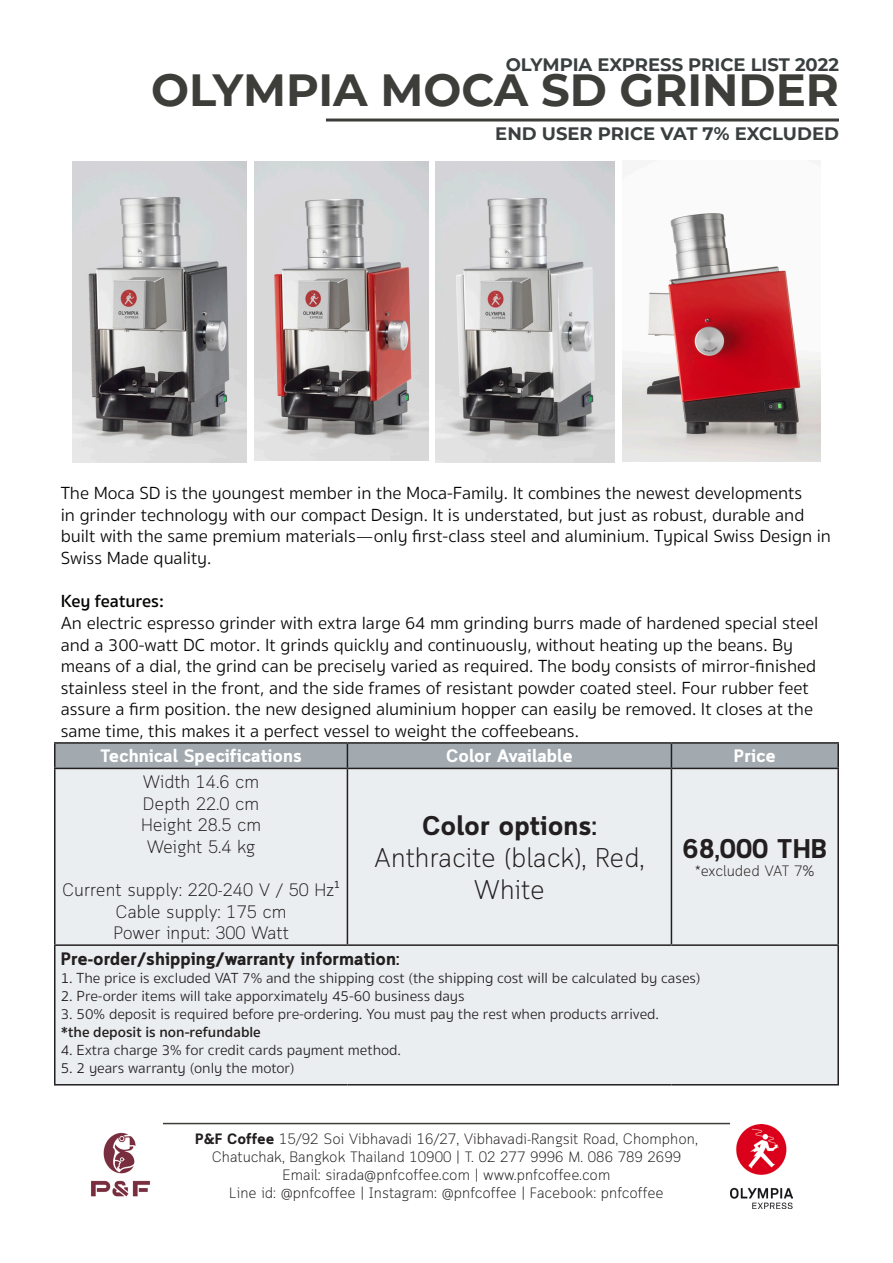
<style>
.page{position:relative;width:893px;height:1263px;background:#fff}
.page>*{position:absolute;margin:0;border:0;box-sizing:border-box;transform-origin:0 0}
.t1{font:700 45px "Montserrat";color:#3d3e3a}
.t2{font:300 27px/32.4px "Cloud";color:#231f20;text-align:center}
.t3{font:700 27px "Cloud";color:#231f20}
.t4{font:300 18px/21.6px "Sukhumvit Set";color:#040503}
.t5{font:300 18px "Cloud";color:#231f20}
.t6{font:700 18px "Montserrat";color:#393e3e}
.t7{font:700 18px "Cloud";color:#fff}
.t8{font:700 18px "Cloud";color:#231f20}
.t9{font:600 18px "Sukhumvit Set";letter-spacing:-.005em;color:#040503}
.t10{font:300 15px "Sukhumvit Set";color:#231f20}
.t11{font:300 15px "Cloud";color:#231f20}
.t12{font:600 15px "Sukhumvit Set";color:#231f20}
.s1{font-weight:700}
</style>
<div class="page">
<hr style="left:163px;top:1123px;width:567px;height:1px;background:#3d3e3a">
<div style="left:56px;top:769px;width:781px;height:315px;background:#ebeef0"></div>
<hr style="left:54px;top:769px;width:2px;height:175px;background:#231f20">
<hr style="left:347px;top:769px;width:1px;height:175px;background:#231f20">
<hr style="left:671px;top:769px;width:1px;height:175px;background:#231f20">
<hr style="left:837px;top:769px;width:2px;height:175px;background:#231f20">
<hr style="left:54px;top:944px;width:293px;height:2px;background:#231f20">
<hr style="left:54px;top:946px;width:2px;height:138px;background:#231f20">
<hr style="left:347px;top:944px;width:324px;height:2px;background:#231f20">
<hr style="left:671px;top:944px;width:168px;height:2px;background:#231f20">
<hr style="left:837px;top:946px;width:2px;height:138px;background:#231f20">
<hr style="left:54px;top:1084px;width:293px;height:1px;background:#231f20">
<hr style="left:347px;top:1084px;width:324px;height:1px;background:#231f20">
<hr style="left:671px;top:1084px;width:168px;height:1px;background:#231f20">
<hr style="left:54px;top:742px;width:293px;height:2px;background:#231f20">
<hr style="left:54px;top:744px;width:2px;height:24px;background:#231f20">
<hr style="left:347px;top:742px;width:324px;height:2px;background:#231f20">
<hr style="left:671px;top:742px;width:168px;height:2px;background:#231f20">
<svg style="left:55px;top:743px;width:783px;height:25px;background:#9ca4a9"></svg>
<hr style="left:837px;top:744px;width:2px;height:24px;background:#231f20">
<hr style="left:54px;top:768px;width:293px;height:1px;background:#231f20">
<hr style="left:347px;top:768px;width:324px;height:1px;background:#231f20">
<hr style="left:671px;top:768px;width:168px;height:1px;background:#231f20">
<hr style="left:326px;top:119px;width:513px;height:3px;background:#3d3e3a">
<img style="left:91px;top:1132px;width:59px;height:65px">
<img style="left:730px;top:1124px;width:62px;height:84px">
<img style="left:254px;top:161px;width:175px;height:300px">
<img style="left:72px;top:161px;width:175px;height:301px">
<img style="left:436px;top:161px;width:178px;height:301px">
<img style="left:623px;top:213px;width:198px;height:248px">
<p class="t6" style="left:506px;top:52px;width:335px">OLYMPIA EXPRESS PRICE LIST 2022</p>
<p class="t1" style="left:151px;top:58px;width:689px">OLYMPIA MOCA SD GRINDER</p>
<p class="t6" style="left:495px;top:120px;width:345px">END USER PRICE VAT 7% EXCLUDED</p>
<p class="t4" style="left:61px;top:483px;width:772px">The Moca SD is the youngest member in the Moca-Family. It combines the newest developments<br>in grinder technology with our compact Design. It is understated, but just as robust, durable and built with the same premium materials—only first-class steel and aluminium. Typical Swiss Design in Swiss Made quality.</p>
<p class="t9" style="left:61px;top:588px;width:105px">Key features:</p>
<p class="t4" style="left:61px;top:613px;width:759px">An electric espresso grinder with extra large 64 mm grinding burrs made of hardened special steel and a 300-watt DC motor. It grinds quickly and continuously, without heating up the beans. By means of a dial, the grind can be precisely varied as required. The body consists of mirror-finished stainless steel in the front, and the side frames of resistant powder coated steel. Four rubber feet assure a firm position. the new designed aluminium hopper can easily be removed. It closes at the same time, this makes it a perfect vessel to weight the coffeebeans.</p>
<p class="t7" style="left:100px;top:745px;width:203px">Technical Specifications</p>
<p class="t7" style="left:446px;top:745px;width:128px">Color Available</p>
<p class="t7" style="left:734px;top:745px;width:43px">Price</p>
<p class="t5" style="left:143px;top:771px;width:118px">Width 14.6 cm</p>
<p class="t5" style="left:143px;top:793px;width:118px">Depth 22.0 cm</p>
<p class="t5" style="left:141px;top:814px;width:122px">Height 28.5 cm</p>
<p class="t5" style="left:147px;top:836px;width:110px">Weight 5.4 kg</p>
<p class="t5" style="left:62px;top:879px;width:279px">Current supply: 220-240 V / 50 Hz¹</p>
<p class="t5" style="left:116px;top:901px;width:172px">Cable supply: 175 cm</p>
<p class="t5" style="left:113px;top:922px;width:177px">Power input: 300 Watt</p>
<p class="t3" style="left:422px;top:808px;width:176px">Color options:</p>
<p class="t2" style="left:374px;top:843px;width:272px">Anthracite (black), Red,<br>White</p>
<p class="t3" style="left:683px;top:832px;width:146px">68,000 THB</p>
<p class="t11" style="left:695px;top:862px;width:121px">*excluded VAT 7%</p>
<p class="t8" style="left:61px;top:947px;width:340px">Pre-order/shipping/warranty information:</p>
<p class="t10" style="left:61px;top:967px;width:641px">1. The price is excluded VAT 7% and the shipping cost (the shipping cost will be calculated by cases)</p>
<p class="t10" style="left:61px;top:985px;width:405px">2. Pre-order items will take apporximately 45-60 business days</p>
<p class="t10" style="left:61px;top:1003px;width:600px">3. 50% deposit is required before pre-ordering. You must pay the rest when products arrived.</p>
<p class="t12" style="left:61px;top:1021px;width:202px">*the deposit is non-refundable</p>
<p class="t10" style="left:61px;top:1039px;width:342px">4. Extra charge 3% for credit cards payment method.</p>
<p class="t10" style="left:61px;top:1057px;width:235px">5. 2 years warranty (only the motor)</p>
<p class="t11" style="left:195px;top:1130px;width:504px"><span class="s1">P&amp;F Coffee</span> 15/92 Soi Vibhavadi 16/27, Vibhavadi-Rangsit Road, Chomphon,</p>
<p class="t11" style="left:212px;top:1148px;width:471px">Chatuchak, Bangkok Thailand 10900 | T. 02 277 9996 M. 086 789 2699</p>
<p class="t11" style="left:283px;top:1166px;width:329px">Email: sirada@pnfcoffee.com | www.pnfcoffee.com</p>
<p class="t11" style="left:229px;top:1184px;width:436px">Line id: @pnfcoffee | Instagram: @pnfcoffee | Facebook: pnfcoffee</p>
</div>
